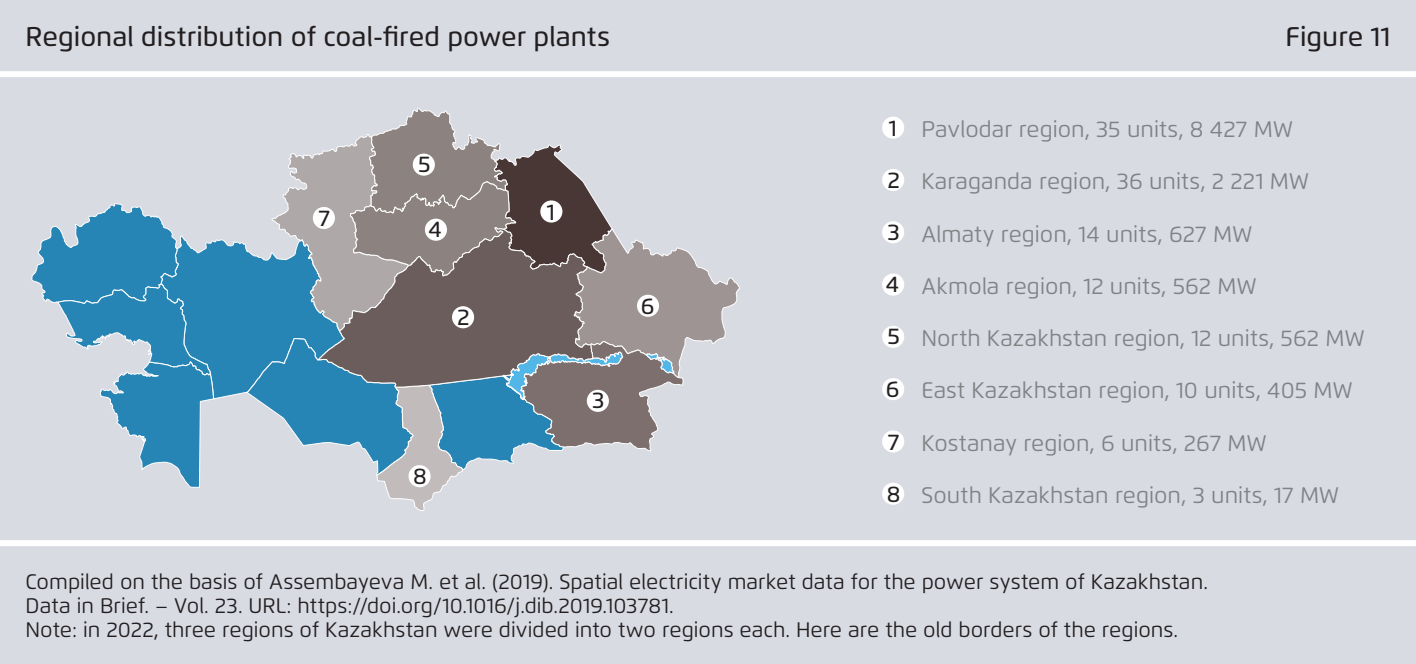
<style>
.page{position:relative;width:1416px;height:664px;background:#fff}
.page>*{position:absolute;margin:0;border:0;box-sizing:border-box;transform-origin:0 0}
.t1{font:500 27px "Flexo";color:#231f20}
.t2{font:22.5px "Flexo";color:#808285}
.t3{font:500 22.5px "Flexo";color:#231f20}
.t4{font:21px/24px "Flexo";color:#231f20}
</style>
<div class="page">
<div style="left:0;top:0;width:1416px;height:663px;background:#d9dbe3"></div>
<svg style="left:32px;top:108px;width:708px;height:402px"></svg>
<div style="left:882px;top:116px;width:22px;height:23px;background:#fff;border-radius:50%"></div>
<div style="left:882px;top:169px;width:22px;height:22px;background:#fff;border-radius:50%"></div>
<div style="left:452px;top:306px;width:22px;height:22px;background:#fff;border-radius:50%"></div>
<div style="left:882px;top:221px;width:22px;height:22px;background:#fff;border-radius:50%"></div>
<div style="left:587px;top:389px;width:22px;height:22px;background:#fff;border-radius:50%"></div>
<div style="left:882px;top:273px;width:22px;height:22px;background:#fff;border-radius:50%"></div>
<div style="left:425px;top:218px;width:22px;height:23px;background:#fff;border-radius:50%"></div>
<div style="left:882px;top:325px;width:22px;height:23px;background:#fff;border-radius:50%"></div>
<div style="left:413px;top:153px;width:22px;height:23px;background:#fff;border-radius:50%"></div>
<div style="left:882px;top:378px;width:22px;height:22px;background:#fff;border-radius:50%"></div>
<div style="left:637px;top:294px;width:22px;height:23px;background:#fff;border-radius:50%"></div>
<div style="left:882px;top:430px;width:22px;height:22px;background:#fff;border-radius:50%"></div>
<div style="left:313px;top:207px;width:22px;height:22px;background:#fff;border-radius:50%"></div>
<div style="left:540px;top:200px;width:22px;height:22px;background:#fff;border-radius:50%"></div>
<div style="left:882px;top:482px;width:22px;height:22px;background:#fff;border-radius:50%"></div>
<div style="left:408px;top:465px;width:23px;height:22px;background:#fff;border-radius:50%"></div>
<div style="left:0;top:71px;width:1416px;height:6px;background:#fff"></div>
<div style="left:0;top:540px;width:1416px;height:6px;background:#fff"></div>
<p class="t1" style="left:26px;top:20px;width:586px">Regional distribution of coal-fired power plants</p>
<p class="t1" style="left:1286px;top:20px;width:106px">Figure 11</p>
<p class="t3" style="left:418px;top:151px;width:14px">5</p>
<p class="t3" style="left:319px;top:205px;width:13px">7</p>
<p class="t3" style="left:547px;top:198px;width:10px">1</p>
<p class="t3" style="left:428px;top:216px;width:15px">4</p>
<p class="t3" style="left:457px;top:303px;width:14px">2</p>
<p class="t3" style="left:413px;top:462px;width:15px">8</p>
<p class="t3" style="left:592px;top:387px;width:14px">3</p>
<p class="t3" style="left:641px;top:292px;width:15px">6</p>
<p class="t3" style="left:889px;top:114px;width:10px">1</p>
<p class="t3" style="left:887px;top:166px;width:14px">2</p>
<p class="t3" style="left:887px;top:218px;width:14px">3</p>
<p class="t3" style="left:886px;top:270px;width:15px">4</p>
<p class="t3" style="left:887px;top:323px;width:14px">5</p>
<p class="t3" style="left:886px;top:375px;width:15px">6</p>
<p class="t3" style="left:888px;top:428px;width:13px">7</p>
<p class="t3" style="left:887px;top:480px;width:15px">8</p>
<p class="t2" style="left:921px;top:115px;width:373px">Pavlodar region, 35 units, 8 427 MW</p>
<p class="t2" style="left:921px;top:168px;width:389px">Karaganda region, 36 units, 2 221 MW</p>
<p class="t2" style="left:921px;top:220px;width:333px">Almaty region, 14 units, 627 MW</p>
<p class="t2" style="left:921px;top:272px;width:337px">Akmola region, 12 units, 562 MW</p>
<p class="t2" style="left:921px;top:324px;width:445px">North Kazakhstan region, 12 units, 562 MW</p>
<p class="t2" style="left:921px;top:377px;width:433px">East Kazakhstan region, 10 units, 405 MW</p>
<p class="t2" style="left:921px;top:429px;width:347px">Kostanay region, 6 units, 267 MW</p>
<p class="t2" style="left:921px;top:481px;width:419px">South Kazakhstan region, 3 units, 17 MW</p>
<p class="t4" style="left:26px;top:569px;width:1184px">Compiled on the basis of Assembayeva M. et al. (2019). Spatial electricity market data for the power system of Kazakhstan.<br>Data in Brief. – Vol. 23. URL: https://doi.org/10.1016/j.dib.2019.103781.<br>Note: in 2022, three regions of Kazakhstan were divided into two regions each. Here are the old borders of the regions.</p>
</div>
